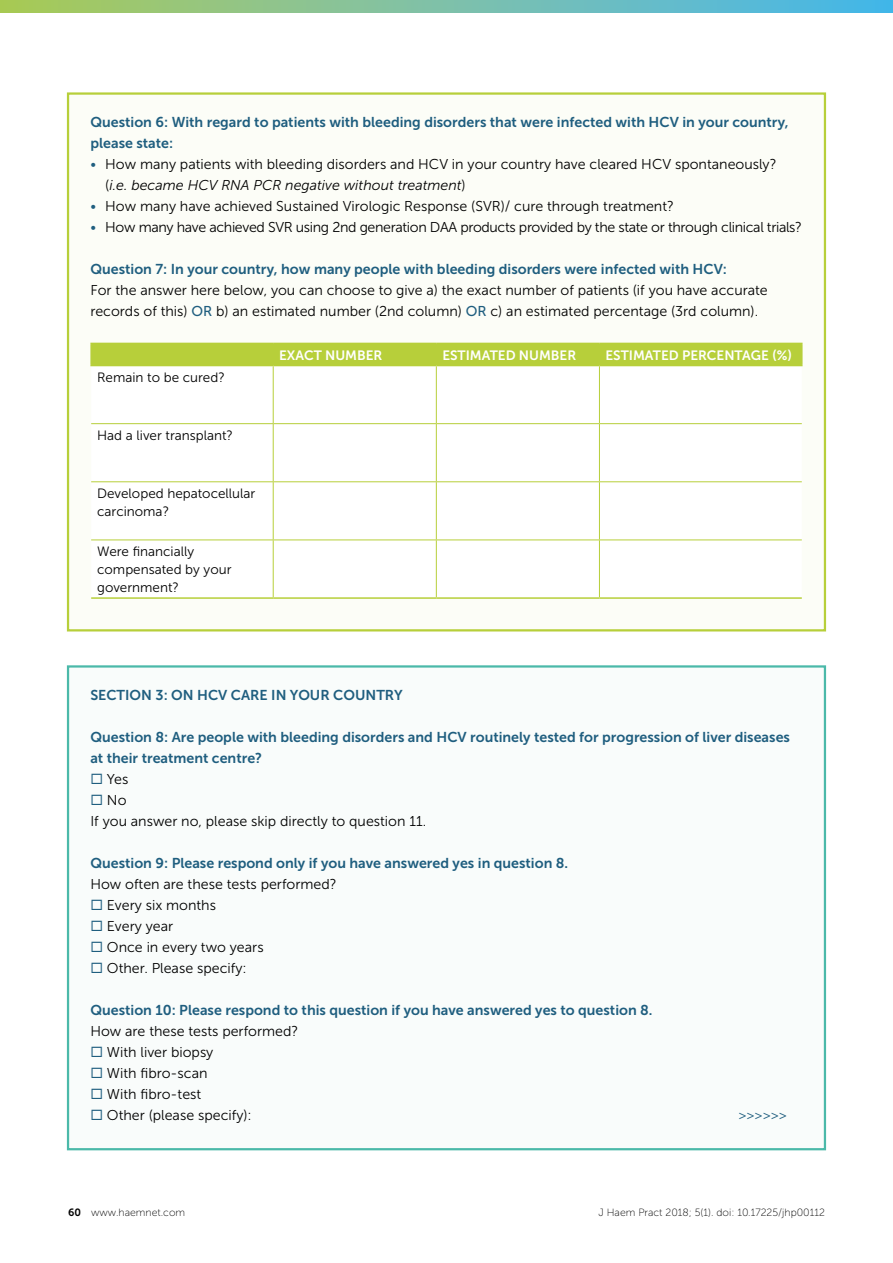
<style>
.page{position:relative;width:893px;height:1263px;background:#fff}
.page>*{position:absolute;margin:0;border:0;box-sizing:border-box;transform-origin:0 0}
.t1{font:14.25px/21px "Museo Sans 300";color:#000}
.t2{font:14.25px/21px "Museo Sans 700";color:#1f5e7f}
.t3{font:14.25px "Museo Sans 300";letter-spacing:-.025em;color:#000}
.t4{font:14.25px "Museo Sans 300";color:#1f5e7f}
.t5{font:13.5px/18px "Museo Sans 300";color:#000}
.t6{font:13.5px "Museo Sans 700";color:#fff}
.t7{font:10.5px "Museo Sans 100";color:#000}
.s1{color:#1f5e7f}
.s2{font-style:italic}
.s3{font-family:"Museo Sans 500";color:#1f5e7f}
.s4{font-family:"Museo Sans 700"}
</style>
<div class="page">
<svg style="left:0;top:0;width:892px;height:13px;background:#7ac0a5"></svg>
<svg style="left:892px;top:0;width:1px;height:13px"></svg>
<div style="left:68px;top:666px;width:757px;height:483px;background:#f9fcfb"></div>
<div style="left:67px;top:665px;width:759px;height:485px;border:2px solid #4bb9a9"></div>
<div style="left:68px;top:94px;width:757px;height:536px;background:#fcfdf7"></div>
<svg style="left:91px;top:366px;width:711px;height:231px"></svg>
<hr style="left:90px;top:343px;width:183px;height:1px;background:#b7cf3a">
<hr style="left:90px;top:344px;width:2px;height:21px;background:#b7cf3a">
<div style="left:92px;top:343px;width:710px;height:22px;background:#b7cf3a"></div>
<hr style="left:90px;top:365px;width:183px;height:1px;background:#b7cf3a">
<hr style="left:273px;top:365px;width:163px;height:1px;background:#b7cf3a">
<hr style="left:436px;top:365px;width:163px;height:1px;background:#b7cf3a">
<hr style="left:599px;top:365px;width:203px;height:1px;background:#b7cf3a">
<hr style="left:91px;top:597px;width:182px;height:2px;background:#b7cf3a">
<hr style="left:273px;top:597px;width:163px;height:2px;background:#b7cf3a">
<hr style="left:436px;top:597px;width:163px;height:2px;background:#b7cf3a">
<hr style="left:599px;top:597px;width:203px;height:2px;background:#b7cf3a">
<hr style="left:273px;top:366px;width:1px;height:57px;background:#b7cf3a">
<hr style="left:436px;top:366px;width:1px;height:57px;background:#b7cf3a">
<hr style="left:599px;top:366px;width:1px;height:57px;background:#b7cf3a">
<hr style="left:91px;top:423px;width:182px;height:1px;background:#b7cf3a">
<hr style="left:273px;top:423px;width:163px;height:1px;background:#b7cf3a">
<hr style="left:273px;top:424px;width:1px;height:57px;background:#b7cf3a">
<hr style="left:436px;top:423px;width:163px;height:1px;background:#b7cf3a">
<hr style="left:436px;top:424px;width:1px;height:57px;background:#b7cf3a">
<hr style="left:599px;top:423px;width:203px;height:1px;background:#b7cf3a">
<hr style="left:599px;top:424px;width:1px;height:57px;background:#b7cf3a">
<hr style="left:91px;top:481px;width:182px;height:1px;background:#b7cf3a">
<hr style="left:273px;top:481px;width:163px;height:1px;background:#b7cf3a">
<hr style="left:273px;top:482px;width:1px;height:57px;background:#b7cf3a">
<hr style="left:436px;top:481px;width:163px;height:1px;background:#b7cf3a">
<hr style="left:436px;top:482px;width:1px;height:57px;background:#b7cf3a">
<hr style="left:599px;top:481px;width:203px;height:1px;background:#b7cf3a">
<hr style="left:599px;top:482px;width:1px;height:57px;background:#b7cf3a">
<hr style="left:91px;top:539px;width:182px;height:1px;background:#b7cf3a">
<hr style="left:273px;top:539px;width:163px;height:1px;background:#b7cf3a">
<hr style="left:273px;top:540px;width:1px;height:57px;background:#b7cf3a">
<hr style="left:436px;top:539px;width:163px;height:1px;background:#b7cf3a">
<hr style="left:436px;top:540px;width:1px;height:57px;background:#b7cf3a">
<hr style="left:599px;top:539px;width:203px;height:1px;background:#b7cf3a">
<hr style="left:599px;top:540px;width:1px;height:57px;background:#b7cf3a">
<p class="t2" style="left:90px;top:111px;width:700px">Question 6: With regard to patients with bleeding disorders that were infected with HCV in your country, please state:</p>
<p class="t1" style="left:105px;top:153px;width:673px;text-indent:-15px"><span class="s1">•</span> How many patients with bleeding disorders and HCV in your country have cleared HCV spontaneously? (<span class="s2">i.e. became HCV RNA PCR negative without treatment</span>)</p>
<p class="t1" style="left:90px;top:195px;width:585px"><span class="s1">•</span> How many have achieved Sustained Virologic Response (SVR)/ cure through treatment?</p>
<p class="t3" style="left:90px;top:219px;width:713px"><span class="s1">•</span> How many have achieved SVR using 2nd generation DAA products provided by the state or through clinical trials?</p>
<p class="t2" style="left:90px;top:258px;width:638px">Question 7: In your country, how many people with bleeding disorders were infected with HCV:</p>
<p class="t1" style="left:90px;top:279px;width:679px">For the answer here below, you can choose to give a) the exact number of patients (if you have accurate records of this) <span class="s3">OR</span> b) an estimated number (2nd column) <span class="s3">OR</span> c) an estimated percentage (3rd column).</p>
<p class="t6" style="left:279px;top:347px;width:105px">EXACT NUMBER</p>
<p class="t6" style="left:442px;top:347px;width:135px">ESTIMATED NUMBER</p>
<p class="t6" style="left:605px;top:347px;width:188px">ESTIMATED PERCENTAGE (%)</p>
<p class="t5" style="left:97px;top:368px;width:129px">Remain to be cured?</p>
<p class="t5" style="left:97px;top:426px;width:137px">Had a liver transplant?</p>
<p class="t5" style="left:97px;top:484px;width:160px">Developed hepatocellular carcinoma?</p>
<p class="t5" style="left:97px;top:542px;width:136px">Were financially compensated by your government?</p>
<p class="t2" style="left:90px;top:684px;width:314px">SECTION 3: ON HCV CARE IN YOUR COUNTRY</p>
<p class="t2" style="left:90px;top:726px;width:701px">Question 8: Are people with bleeding disorders and HCV routinely tested for progression of liver diseases at their treatment centre?</p>
<p class="t1" style="left:90px;top:768px;width:40px"><span class="s1">◻</span> Yes</p>
<p class="t1" style="left:90px;top:789px;width:337px"><span class="s1">◻</span> No<br>If you answer no, please skip directly to question 11.</p>
<p class="t2" style="left:90px;top:852px;width:479px">Question 9: Please respond only if you have answered yes in question 8.</p>
<p class="t1" style="left:90px;top:873px;width:248px">How often are these tests performed?</p>
<p class="t1" style="left:90px;top:894px;width:127px"><span class="s1">◻</span> Every six months</p>
<p class="t1" style="left:90px;top:915px;width:84px"><span class="s1">◻</span> Every year</p>
<p class="t1" style="left:90px;top:936px;width:175px"><span class="s1">◻</span> Once in every two years</p>
<p class="t1" style="left:90px;top:957px;width:158px"><span class="s1">◻</span> Other. Please specify:</p>
<p class="t2" style="left:90px;top:999px;width:564px">Question 10: Please respond to this question if you have answered yes to question 8.</p>
<p class="t1" style="left:90px;top:1020px;width:209px">How are these tests performed?</p>
<p class="t1" style="left:90px;top:1041px;width:125px"><span class="s1">◻</span> With liver biopsy</p>
<p class="t1" style="left:90px;top:1062px;width:119px"><span class="s1">◻</span> With fibro-scan</p>
<p class="t1" style="left:90px;top:1083px;width:112px"><span class="s1">◻</span> With fibro-test</p>
<p class="t1" style="left:90px;top:1104px;width:163px"><span class="s1">◻</span> Other (please specify):</p>
<p class="t4" style="left:738px;top:1107px;width:50px">&gt;&gt;&gt;&gt;&gt;&gt;</p>
<p class="t7" style="left:68px;top:1206px;width:119px"><span class="s4">60</span> www.haemnet.com</p>
<p class="t7" style="left:598px;top:1206px;width:228px">J Haem Pract 2018; 5(1). doi: 10.17225/jhp00112</p>
</div>
